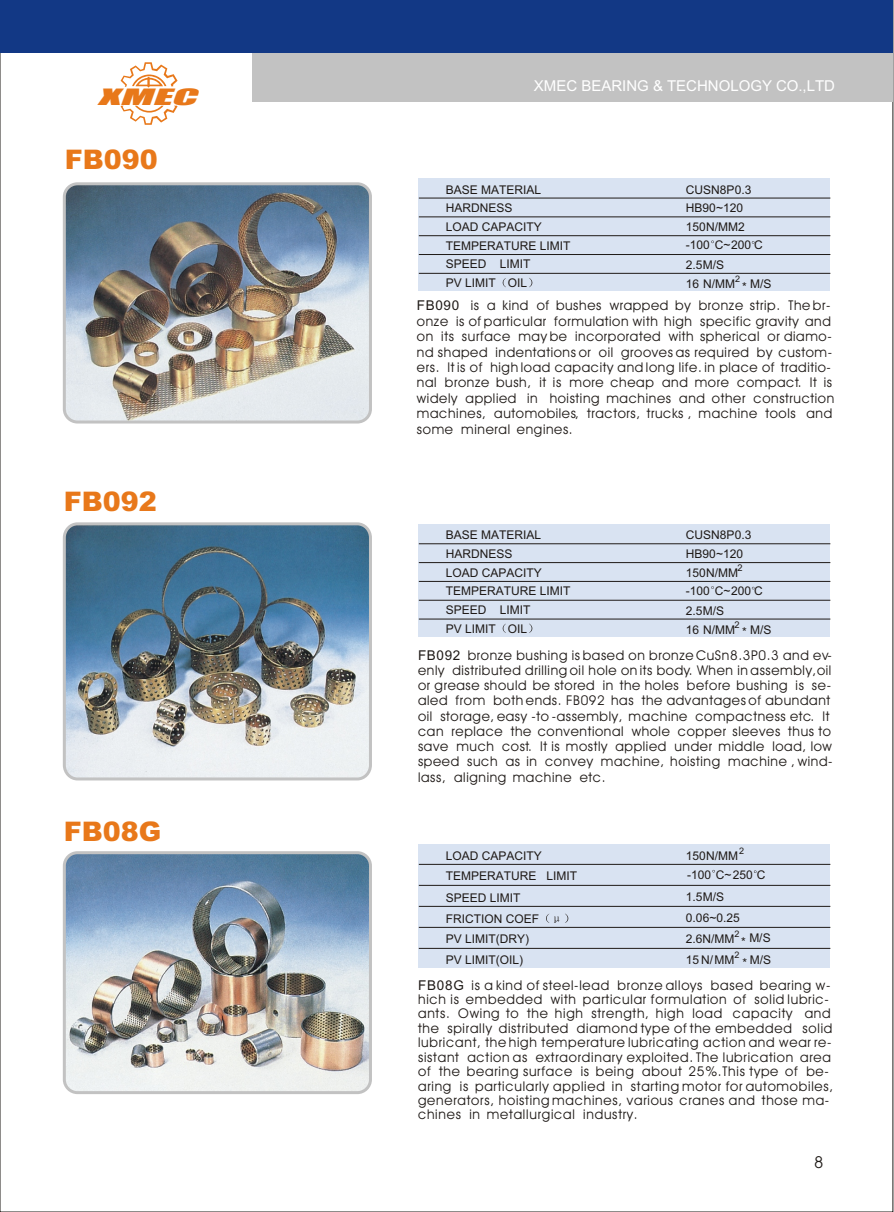
<style>
.page{position:relative;width:894px;height:1212px;background:#fff}
.page>*{position:absolute;margin:0;border:0;box-sizing:border-box;transform-origin:0 0}
.t1{font:900 27px "Arial";color:#e8781a}
.t2{font:italic 20.85px "Impact";color:#e8781a;scale:2.19 1}
.t3{font:16.5px "Avant Garde Bk BT";color:#1f1a17}
.t4{font:15px "Arial";color:#fff}
.t5{font:13.5px/14.4px "Avant Garde Bk BT";letter-spacing:.045em;color:#1f1a17}
.t6{font:12px/18.8px "Arial";color:#1f1a17}
.t7{font:9.3px "Arial";color:#1f1a17}
.t8{font:9px "Arial";color:#1f1a17}
.s1{font-family:"Arial"}
</style>
<div class="page">
<div style="left:253px;top:0;width:640px;height:102px;background:#c2c2c2"></div>
<div style="left:0;top:0;width:893px;height:53px;background:#123885"></div>
<svg style="left:121px;top:62px;width:57px;height:26px"></svg>
<svg style="left:121px;top:106px;width:57px;height:19px"></svg>
<img style="left:65px;top:184px;width:304px;height:238px;border-radius:13px">
<div style="left:63px;top:182px;width:309px;height:242px;border:3px solid #c2c2c2;border-radius:13px"></div>
<img style="left:67px;top:526px;width:301px;height:250px">
<div style="left:63px;top:522px;width:309px;height:258px;border:3px solid #c2c2c2;border-radius:14px"></div>
<img style="left:64px;top:854px;width:306px;height:237px;border-radius:13px">
<div style="left:63px;top:851px;width:309px;height:243px;border:3px solid #c2c2c2;border-radius:13px"></div>
<div style="left:418px;top:178px;width:412px;height:113px;background:#d9e3f2"></div>
<hr style="left:419px;top:217px;width:411px;height:1px;background:#1f1a17">
<hr style="left:419px;top:235px;width:411px;height:1px;background:#1f1a17">
<hr style="left:419px;top:254px;width:411px;height:1px;background:#1f1a17">
<hr style="left:419px;top:273px;width:411px;height:1px;background:#1f1a17">
<hr style="left:419px;top:198px;width:411px;height:1px;background:#1f1a17">
<svg style="left:503px;top:278px;width:3px;height:9px"></svg>
<svg style="left:529px;top:278px;width:3px;height:9px"></svg>
<div style="left:418px;top:845px;width:412px;height:123px;background:#d9e3f2"></div>
<hr style="left:419px;top:885px;width:411px;height:1px;background:#1f1a17">
<hr style="left:419px;top:906px;width:411px;height:1px;background:#1f1a17">
<hr style="left:419px;top:927px;width:411px;height:1px;background:#1f1a17">
<hr style="left:419px;top:948px;width:411px;height:1px;background:#1f1a17">
<hr style="left:419px;top:864px;width:411px;height:1px;background:#1f1a17">
<svg style="left:546px;top:914px;width:13px;height:9px"></svg>
<svg style="left:565px;top:914px;width:3px;height:9px"></svg>
<div style="left:418px;top:524px;width:412px;height:113px;background:#d9e3f2"></div>
<hr style="left:419px;top:562px;width:411px;height:1px;background:#1f1a17">
<hr style="left:419px;top:581px;width:411px;height:1px;background:#1f1a17">
<hr style="left:419px;top:600px;width:411px;height:1px;background:#1f1a17">
<hr style="left:419px;top:619px;width:411px;height:1px;background:#1f1a17">
<hr style="left:419px;top:544px;width:411px;height:1px;background:#1f1a17">
<svg style="left:503px;top:624px;width:3px;height:9px"></svg>
<svg style="left:529px;top:624px;width:3px;height:9px"></svg>
<h2 class="t2" style="left:97px;top:88px;width:50px">XMEC</h2>
<h1 class="t1" style="left:65px;top:150px;width:95px">FB090</h1>
<h1 class="t1" style="left:64px;top:492px;width:95px">FB092</h1>
<h1 class="t1" style="left:64px;top:822px;width:99px">FB08G</h1>
<p class="t4" style="left:534px;top:81px;width:303px">XMEC BEARING &amp; TECHNOLOGY CO.,LTD</p>
<p class="t6" style="left:446px;top:181px;width:97px">BASE MATERIAL</p>
<p class="t6" style="left:686px;top:181px;width:67px">CUSN8P0.3</p>
<p class="t6" style="left:446px;top:200px;width:98px">HARDNESS<br>LOAD CAPACITY</p>
<p class="t6" style="left:446px;top:256px;width:86px">SPEED LIMIT<br>PV LIMIT OIL</p>
<p class="t6" style="left:686px;top:200px;width:59px">HB90~120</p>
<p class="t6" style="left:686px;top:219px;width:60px">150N/MM2</p>
<p class="t6" style="left:686px;top:237px;width:78px">-100 C~200 C</p>
<p class="t6" style="left:446px;top:237px;width:126px">TEMPERATURE LIMIT</p>
<p class="t6" style="left:686px;top:256px;width:40px">2.5M/S</p>
<p class="t8" style="left:735px;top:275px;width:7px">2</p>
<p class="t6" style="left:686px;top:275px;width:51px">16 N/MM</p>
<p class="t6" style="left:742px;top:275px;width:31px">* M/S</p>
<p class="t5" style="left:417px;top:299px;width:419px;line-height:15.5px"><span class="s1">FB090</span> is a kind of bushes wrapped by bronze strip. The br&shy;onze is of particular formulation with high specific gravity and on its surface may be incorporated with spherical or diamo&shy;nd shaped indentations or oil grooves as required by custom&shy;ers. It is of high load capacity and long life. in place of traditio&shy;nal bronze bush, it is more cheap and more compact. It is widely applied in hoisting machines and other construction machines, automobiles, tractors, trucks , machine tools and some mineral engines.</p>
<p class="t6" style="left:446px;top:527px;width:97px">BASE MATERIAL</p>
<p class="t6" style="left:686px;top:527px;width:67px">CUSN8P0.3</p>
<p class="t6" style="left:446px;top:545px;width:98px">HARDNESS<br>LOAD CAPACITY</p>
<p class="t6" style="left:446px;top:601px;width:86px">SPEED LIMIT<br>PV LIMIT OIL</p>
<p class="t6" style="left:686px;top:545px;width:59px">HB90~120</p>
<p class="t7" style="left:738px;top:564px;width:7px">2</p>
<p class="t6" style="left:686px;top:564px;width:54px">150N/MM</p>
<p class="t6" style="left:446px;top:583px;width:126px">TEMPERATURE LIMIT</p>
<p class="t6" style="left:686px;top:583px;width:78px">-100 C~200 C</p>
<p class="t6" style="left:686px;top:602px;width:40px">2.5M/S</p>
<p class="t7" style="left:734px;top:621px;width:7px">2</p>
<p class="t6" style="left:686px;top:621px;width:87px">16 N/MM * M/S</p>
<p class="t5" style="left:418px;top:648px;width:416px;line-height:15.3px"><span class="s1">FB092</span> bronze bushing is based on bronze CuSn8.3P0.3 and ev&shy;enly distributed drilling oil hole on its body. When in assembly,oil or grease should be stored in the holes before bushing is se&shy;aled from both ends. FB092 has the advantages of abundant oil storage, easy -to -assembly, machine compactness etc. It can replace the conventional whole copper sleeves thus to save much cost. It is mostly applied under middle load, low speed such as in convey machine, hoisting machine , wind&shy;lass, aligning machine etc.</p>
<p class="t8" style="left:739px;top:847px;width:7px">2</p>
<p class="t6" style="left:446px;top:847px;width:98px">LOAD CAPACITY</p>
<p class="t6" style="left:446px;top:888px;width:95px;line-height:21px">SPEED LIMIT<br>FRICTION COEF<br>PV LIMIT(DRY)<br>PV LIMIT(OIL)</p>
<p class="t6" style="left:686px;top:847px;width:54px">150N/MM</p>
<p class="t6" style="left:446px;top:868px;width:133px">TEMPERATURE LIMIT</p>
<p class="t6" style="left:686px;top:865px;width:81px;line-height:21.5px">-100 C~250 C<br>1.5M/S<br>0.06~0.25<br>2.6N/MM</p>
<p class="t8" style="left:735px;top:930px;width:7px">2</p>
<p class="t6" style="left:749px;top:930px;width:23px">M/S</p>
<p class="t6" style="left:741px;top:934px;width:6px">*</p>
<p class="t8" style="left:734px;top:951px;width:7px">2</p>
<p class="t6" style="left:686px;top:952px;width:50px">15 N/MM</p>
<p class="t6" style="left:742px;top:952px;width:30px">* M/S</p>
<p class="t5" style="left:418px;top:979px;width:417px"><span class="s1">FB08G</span> is a kind of steel-lead bronze alloys based bearing w&shy;hich is embedded with particular formulation of solid lubric&shy;ants. Owing to the high strength, high load capacity and the spirally distributed diamond type of the embedded solid lubricant, the high temperature lubricating action and wear re&shy;sistant action as extraordinary exploited. The lubrication area of the bearing surface is being about 25%.This type of be&shy;aring is particularly applied in starting motor for automobiles, generators, hoisting machines, various cranes and those ma&shy;chines in metallurgical industry.</p>
<p class="t3" style="left:814px;top:1156px;width:11px">8</p>
</div>
